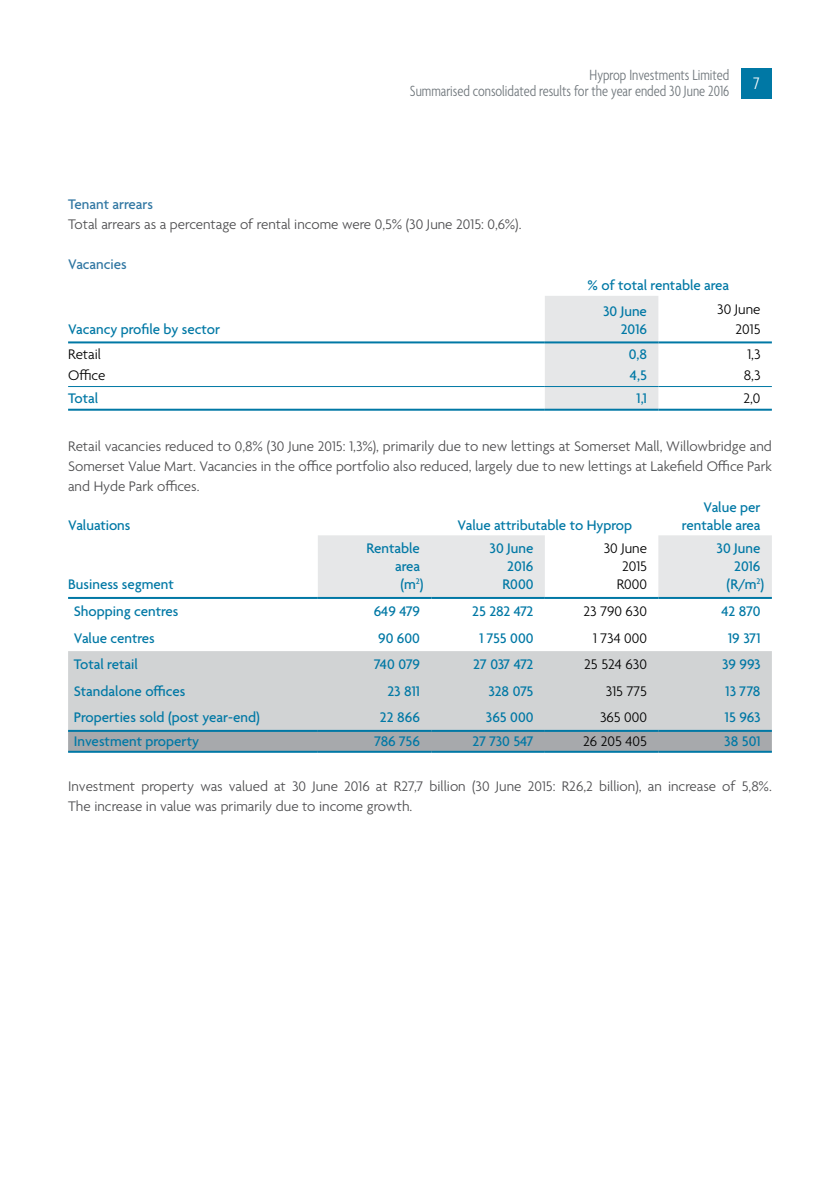
<style>
.page{position:relative;width:840px;height:1191px;background:#fff}
.page>*{position:absolute;margin:0;border:0;box-sizing:border-box;transform-origin:0 0}
.t1{font:300 condensed 18px "Agenda";color:#fff;scale:.95 1}
.t2{font:300 condensed 16px/16px "Agenda";color:#6f767b;text-align:right;scale:.95 1}
.t3{font:300 15px/20px "Agenda";color:#4d4d4f;text-align:justify}
.t4{font:500 15px/18px "Agenda";color:#0078a5;text-align:right}
.t5{font:300 15px/18px "Agenda";color:#000;text-align:right}
.t6{font:500 15px "Agenda";color:#2f76a2}
</style>
<div class="page">
<div style="left:740px;top:68px;width:31px;height:31px;background:#0078a5"></div>
<div style="left:544px;top:296px;width:114px;height:113px;background:#e6e7e8"></div>
<hr style="left:68px;top:341px;width:476px;height:2px;background:#0078a5">
<hr style="left:544px;top:341px;width:114px;height:2px;background:#0078a5">
<hr style="left:658px;top:341px;width:113px;height:2px;background:#0078a5">
<hr style="left:68px;top:409px;width:476px;height:2px;background:#0078a5">
<hr style="left:544px;top:409px;width:114px;height:2px;background:#0078a5">
<hr style="left:658px;top:409px;width:113px;height:2px;background:#0078a5">
<hr style="left:68px;top:386px;width:476px;height:1px;background:#0078a5">
<hr style="left:544px;top:386px;width:114px;height:1px;background:#0078a5">
<hr style="left:658px;top:386px;width:113px;height:1px;background:#0078a5">
<svg style="left:317px;top:535px;width:454px;height:62px"></svg>
<div style="left:68px;top:651px;width:703px;height:79px;background:#d1d3d4"></div>
<div style="left:68px;top:732px;width:703px;height:19px;background:#a7a9ac"></div>
<hr style="left:68px;top:751px;width:249px;height:2px;background:#0078a5">
<hr style="left:317px;top:751px;width:114px;height:2px;background:#0078a5">
<hr style="left:431px;top:751px;width:113px;height:2px;background:#0078a5">
<hr style="left:544px;top:751px;width:114px;height:2px;background:#0078a5">
<hr style="left:658px;top:751px;width:113px;height:2px;background:#0078a5">
<hr style="left:68px;top:597px;width:249px;height:2px;background:#0078a5">
<hr style="left:317px;top:597px;width:114px;height:2px;background:#0078a5">
<hr style="left:431px;top:597px;width:113px;height:2px;background:#0078a5">
<hr style="left:544px;top:597px;width:114px;height:2px;background:#0078a5">
<hr style="left:658px;top:597px;width:113px;height:2px;background:#0078a5">
<hr style="left:68px;top:730px;width:249px;height:2px;background:#0078a5">
<hr style="left:317px;top:730px;width:114px;height:2px;background:#0078a5">
<hr style="left:431px;top:730px;width:113px;height:2px;background:#0078a5">
<hr style="left:544px;top:730px;width:114px;height:2px;background:#0078a5">
<hr style="left:658px;top:730px;width:113px;height:2px;background:#0078a5">
<p class="t2" style="left:409px;top:67px;width:337px">Hyprop Investments Limited<br>Summarised consolidated results for the year ended 30 June 2016</p>
<p class="t1" style="left:753px;top:73px;width:8px">7</p>
<p class="t6" style="left:68px;top:196px;width:86px">Tenant arrears</p>
<p class="t3" style="left:68px;top:215px;width:454px">Total arrears as a percentage of rental income were 0,5% (30 June 2015: 0,6%).</p>
<p class="t6" style="left:68px;top:256px;width:60px">Vacancies</p>
<p class="t4" style="left:587px;top:277px;width:143px">% of total rentable area</p>
<p class="t4" style="left:68px;top:321px;width:153px">Vacancy profile by sector</p>
<p class="t4" style="left:602px;top:303px;width:45px">30 June<br>2016</p>
<p class="t5" style="left:716px;top:300px;width:45px;line-height:20px">30 June<br>2015</p>
<p class="t5" style="left:68px;top:346px;width:34px">Retail</p>
<p class="t4" style="left:628px;top:346px;width:20px">0,8</p>
<p class="t5" style="left:747px;top:346px;width:15px">1,3</p>
<p class="t5" style="left:68px;top:367px;width:39px">Office</p>
<p class="t4" style="left:629px;top:367px;width:19px">4,5</p>
<p class="t5" style="left:743px;top:367px;width:18px">8,3</p>
<p class="t4" style="left:68px;top:390px;width:32px">Total</p>
<p class="t4" style="left:636px;top:390px;width:12px">1,1</p>
<p class="t5" style="left:743px;top:390px;width:19px">2,0</p>
<p class="t3" style="left:68px;top:437px;width:705px">Retail vacancies reduced to 0,8% (30 June 2015: 1,3%), primarily due to new lettings at Somerset Mall, Willowbridge and Somerset Value Mart. Vacancies in the office portfolio also reduced, largely due to new lettings at Lakefield Office Park and Hyde Park offices.</p>
<p class="t4" style="left:68px;top:517px;width:64px">Valuations</p>
<p class="t4" style="left:457px;top:517px;width:176px">Value attributable to Hyprop</p>
<p class="t4" style="left:681px;top:499px;width:80px">Value per rentable area</p>
<p class="t4" style="left:68px;top:576px;width:107px">Business segment</p>
<p class="t4" style="left:366px;top:540px;width:59px">Rentable area<br>(m<sup>2</sup>)</p>
<p class="t4" style="left:489px;top:540px;width:45px">30 June<br>2016<br>R000</p>
<p class="t5" style="left:603px;top:540px;width:45px">30 June<br>2015<br>R000</p>
<p class="t4" style="left:716px;top:540px;width:49px">30 June<br>2016 (R/m<sup>2</sup>)</p>
<p class="t4" style="left:74px;top:603px;width:106px">Shopping centres</p>
<p class="t4" style="left:373px;top:603px;width:48px">649 479</p>
<p class="t4" style="left:472px;top:603px;width:63px">25 282 472</p>
<p class="t5" style="left:583px;top:603px;width:65px">23 790 630</p>
<p class="t4" style="left:721px;top:603px;width:40px">42 870</p>
<p class="t4" style="left:74px;top:630px;width:82px">Value centres</p>
<p class="t4" style="left:378px;top:630px;width:43px">90 600</p>
<p class="t4" style="left:479px;top:630px;width:56px">1 755 000</p>
<p class="t5" style="left:592px;top:630px;width:55px">1 734 000</p>
<p class="t4" style="left:727px;top:630px;width:34px">19 371</p>
<p class="t4" style="left:74px;top:656px;width:66px">Total retail</p>
<p class="t4" style="left:374px;top:656px;width:47px">740 079</p>
<p class="t4" style="left:473px;top:656px;width:62px">27 037 472</p>
<p class="t5" style="left:584px;top:656px;width:64px">25 524 630</p>
<p class="t4" style="left:721px;top:656px;width:40px">39 993</p>
<p class="t4" style="left:74px;top:683px;width:113px">Standalone offices</p>
<p class="t4" style="left:387px;top:683px;width:34px">23 811</p>
<p class="t4" style="left:488px;top:683px;width:46px">328 075</p>
<p class="t5" style="left:605px;top:683px;width:42px">315 775</p>
<p class="t4" style="left:725px;top:683px;width:36px">13 778</p>
<p class="t4" style="left:74px;top:709px;width:187px">Properties sold (post year-end)</p>
<p class="t4" style="left:380px;top:709px;width:42px">22 866</p>
<p class="t4" style="left:485px;top:709px;width:49px">365 000</p>
<p class="t5" style="left:599px;top:709px;width:48px">365 000</p>
<p class="t4" style="left:724px;top:709px;width:37px">15 963</p>
<p class="t4" style="left:74px;top:733px;width:127px">Investment property</p>
<p class="t4" style="left:374px;top:733px;width:47px">786 756</p>
<p class="t4" style="left:472px;top:733px;width:63px">27 730 547</p>
<p class="t5" style="left:583px;top:733px;width:65px">26 205 405</p>
<p class="t4" style="left:724px;top:733px;width:38px">38 501</p>
<p class="t3" style="left:68px;top:777px;width:705px">Investment property was valued at 30 June 2016 at R27,7 billion (30 June 2015: R26,2 billion), an increase of 5,8%.<br>The increase in value was primarily due to income growth.</p>
</div>
